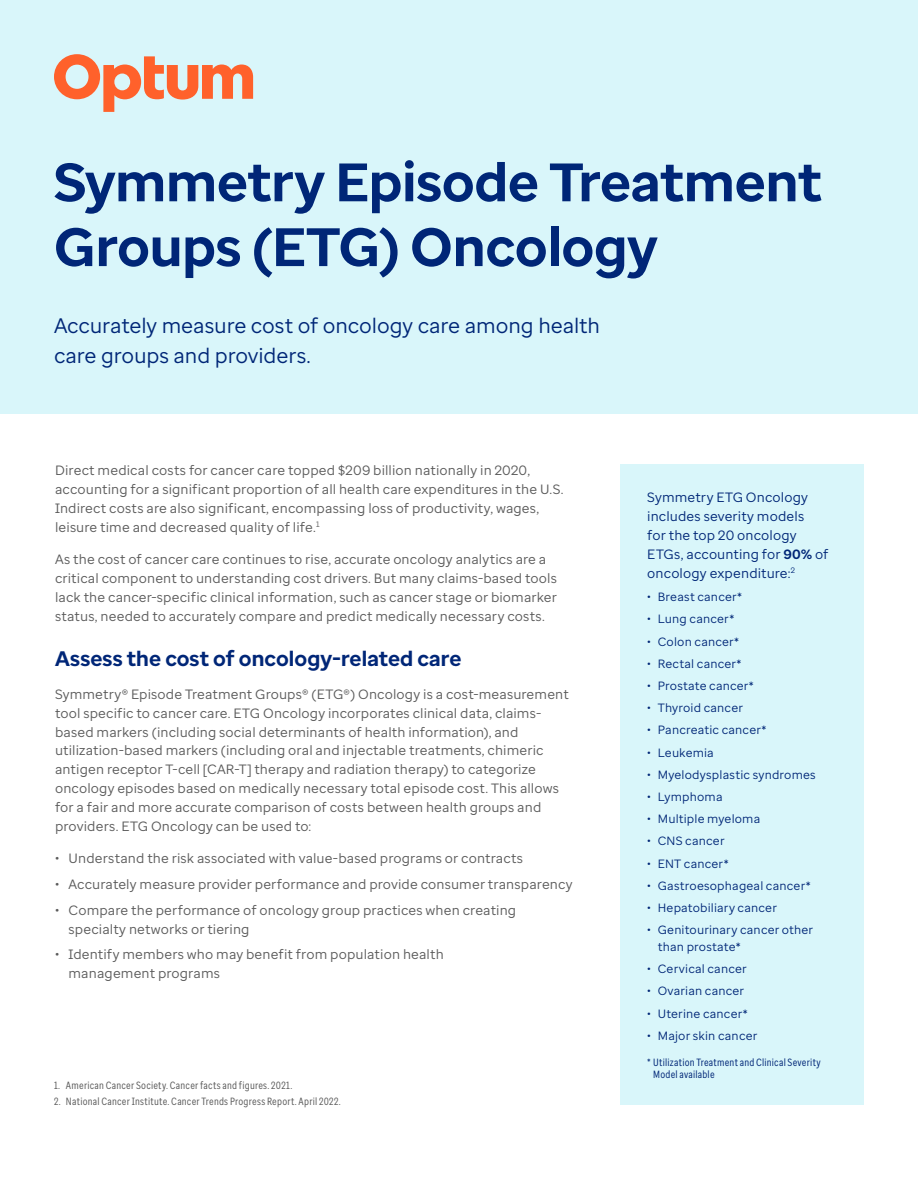
<style>
.page{position:relative;width:918px;height:1188px;background:#fff}
.page>*{position:absolute;margin:0;border:0;box-sizing:border-box;transform-origin:0 0}
.Headline{font:700 54px/64.8px "Optum Sans";letter-spacing:-.005em;color:#002677}
.Intro{font:21px/29.4px "Optum Sans";letter-spacing:-.005em;color:#002677}
.Subhead{font:700 21px "Optum Sans";letter-spacing:.005em;color:#002677}
.Body{font:13.5px/18.9px "Optum Sans";letter-spacing:.01em;color:#5a5a5a}
.Callout_body{font:13.5px/18.9px "Optum Sans";letter-spacing:.01em;color:#002677}
.t1{font:12px/16.8px "Optum Sans";letter-spacing:.015em;color:#002677}
.t2{font:10.5px "Optum Sans Cond";letter-spacing:.02em;color:#5a5a5a}
.t3{font:10.5px/12.6px "Optum Sans Cond";letter-spacing:.02em;color:#002677}
.s1{font-weight:700}
</style>
<div class="page">
<div style="left:0;top:0;width:918px;height:414px;background:#d9f6fa"></div>
<svg style="left:54px;top:54px;width:199px;height:58px"></svg>
<div style="left:620px;top:465px;width:244px;height:640px;background:#d9f6fa"></div>
<p class="Headline" style="left:54px;top:150px;width:769px">Symmetry Episode Treatment<br>Groups (ETG) Oncology</p>
<p class="Intro" style="left:54px;top:311px;width:548px">Accurately measure cost of oncology care among health care groups and providers.</p>
<p class="Body" style="left:55px;top:461px;width:510px">Direct medical costs for cancer care topped $209 billion nationally in 2020, accounting for a significant proportion of all health care expenditures in the U.S.<br>Indirect costs are also significant, encompassing loss of productivity, wages, leisure time and decreased quality of life.<sup>1</sup></p>
<p class="Body" style="left:55px;top:550px;width:503px">As the cost of cancer care continues to rise, accurate oncology analytics are a critical component to understanding cost drivers. But many claims-based tools lack the cancer-specific clinical information, such as cancer stage or biomarker status, needed to accurately compare and predict medically necessary costs.</p>
<p class="Subhead" style="left:55px;top:645px;width:408px">Assess the cost of oncology-related care</p>
<p class="Body" style="left:55px;top:684px;width:515px">Symmetry® Episode Treatment Groups® (ETG®) Oncology is a cost-measurement tool specific to cancer care. ETG Oncology incorporates clinical data, claims&shy;based markers (including social determinants of health information), and utilization-based markers (including oral and injectable treatments, chimeric antigen receptor T-cell [CAR-T] therapy and radiation therapy) to categorize oncology episodes based on medically necessary total episode cost. This allows for a fair and more accurate comparison of costs between health groups and providers. ETG Oncology can be used to:</p>
<p class="Body" style="left:55px;top:849px;width:470px">• Understand the risk associated with value-based programs or contracts</p>
<p class="Body" style="left:55px;top:875px;width:519px">• Accurately measure provider performance and provide consumer transparency</p>
<p class="Body" style="left:69px;top:900px;width:449px;text-indent:-14px">• Compare the performance of oncology group practices when creating specialty networks or tiering</p>
<p class="Body" style="left:69px;top:945px;width:377px;text-indent:-14px">• Identify members who may benefit from population health management programs</p>
<p class="t2" style="left:54px;top:1079px;width:240px">1. American Cancer Society. Cancer facts and figures. 2021.</p>
<p class="t2" style="left:54px;top:1095px;width:288px">2. National Cancer Institute. Cancer Trends Progress Report. April 2022.</p>
<p class="Callout_body" style="left:647px;top:488px;width:183px">Symmetry ETG Oncology includes severity models<br>for the top 20 oncology<br>ETGs, accounting for <span class="s1">90%</span> of oncology expenditure:<sup>2</sup></p>
<p class="t1" style="left:647px;top:588px;width:96px">• Breast cancer*</p>
<p class="t1" style="left:647px;top:611px;width:88px">• Lung cancer*</p>
<p class="t1" style="left:647px;top:633px;width:93px">• Colon cancer*</p>
<p class="t1" style="left:647px;top:655px;width:96px">• Rectal cancer*</p>
<p class="t1" style="left:647px;top:677px;width:108px">• Prostate cancer*</p>
<p class="t1" style="left:647px;top:699px;width:97px">• Thyroid cancer</p>
<p class="t1" style="left:647px;top:722px;width:121px">• Pancreatic cancer*</p>
<p class="t1" style="left:647px;top:744px;width:68px">• Leukemia</p>
<p class="t1" style="left:647px;top:766px;width:170px">• Myelodysplastic syndromes</p>
<p class="t1" style="left:647px;top:788px;width:77px">• Lymphoma</p>
<p class="t1" style="left:647px;top:810px;width:115px">• Multiple myeloma</p>
<p class="t1" style="left:647px;top:833px;width:79px">• CNS cancer</p>
<p class="t1" style="left:647px;top:855px;width:83px">• ENT cancer*</p>
<p class="t1" style="left:647px;top:877px;width:165px">• Gastroesophageal cancer*</p>
<p class="t1" style="left:647px;top:899px;width:131px">• Hepatobiliary cancer</p>
<p class="t1" style="left:658px;top:921px;width:157px;text-indent:-10px">• Genitourinary cancer other than prostate*</p>
<p class="t1" style="left:647px;top:960px;width:101px">• Cervical cancer</p>
<p class="t1" style="left:647px;top:983px;width:98px">• Ovarian cancer</p>
<p class="t1" style="left:647px;top:1005px;width:102px">• Uterine cancer*</p>
<p class="t1" style="left:647px;top:1027px;width:112px">• Major skin cancer</p>
<p class="t3" style="left:653px;top:1056px;width:169px;text-indent:-6px">* Utilization Treatment and Clinical Severity<br>Model available</p>
</div>
